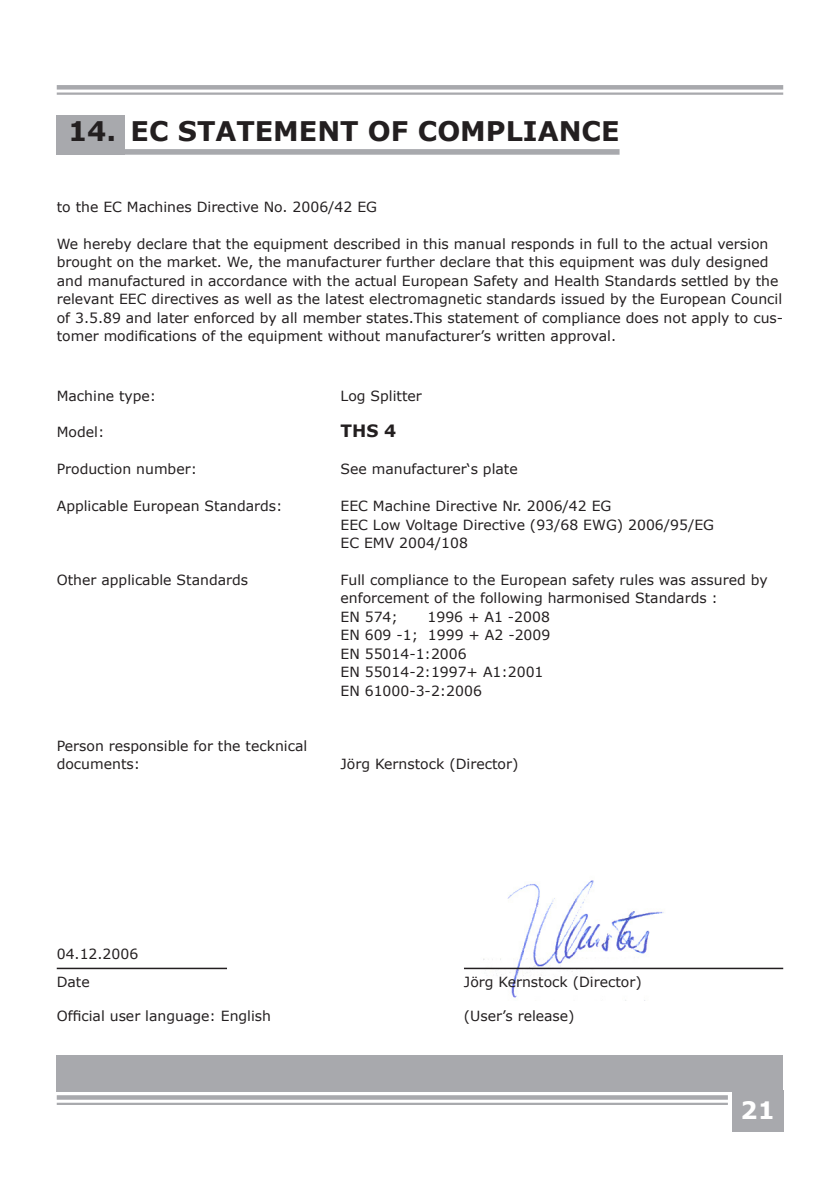
<style>
.page{position:relative;width:840px;height:1191px;background:#fff}
.page>*{position:absolute;margin:0;border:0;box-sizing:border-box;transform-origin:0 0}
.t1{font:700 27px "Verdana";color:#231f20}
.t2{font:700 24px "Verdana";color:#fff}
.t3{font:700 17px "Verdana";color:#231f20}
.t4{font:14px/18.4px "Verdana";color:#231f20}
</style>
<div class="page">
<div style="left:57px;top:1054px;width:725px;height:37px;background:#a8a9ad"></div>
<svg style="left:57px;top:1095px;width:670px;height:4px;background:#acadb1"></svg>
<hr style="left:57px;top:1102px;width:670px;height:3px;background:#a8a9ad">
<div style="left:57px;top:85px;width:725px;height:5px;background:#a8a9ad"></div>
<hr style="left:57px;top:92px;width:725px;height:3px;background:#a8a9ad">
<div style="left:731px;top:1090px;width:51px;height:41px;background:#a8a9ad"></div>
<img style="left:475px;top:880px;width:244px;height:118px">
<hr style="left:57px;top:967px;width:170px;height:2px;background:#231f20">
<hr style="left:463px;top:967px;width:319px;height:2px;background:#231f20">
<div style="left:57px;top:115px;width:68px;height:39px;background:#a8a9ad"></div>
<div style="left:68px;top:149px;width:551px;height:6px;background:#a8a9ad"></div>
<h1 class="t1" style="left:68px;top:112px;width:552px">14. EC STATEMENT OF COMPLIANCE</h1>
<p class="t4" style="left:57px;top:198px;width:322px">to the EC Machines Directive No. 2006/42 EG</p>
<p class="t4" style="left:57px;top:234px;width:727px">We hereby declare that the equipment described in this manual responds in full to the actual version brought on the market. We, the manufacturer further declare that this equipment was duly designed and manufactured in accordance with the actual European Safety and Health Standards settled by the relevant EEC directives as well as the latest electromagnetic standards issued by the European Council of 3.5.89 and later enforced by all member states.This statement of compliance does not apply to cus&shy;tomer modifications of the equipment without manufacturer’s written approval.</p>
<p class="t4" style="left:57px;top:386px;width:101px">Machine type:</p>
<p class="t4" style="left:340px;top:386px;width:83px">Log Splitter</p>
<p class="t4" style="left:57px;top:423px;width:49px">Model:</p>
<p class="t3" style="left:340px;top:419px;width:57px">THS 4</p>
<p class="t4" style="left:57px;top:460px;width:142px">Production number:</p>
<p class="t4" style="left:340px;top:460px;width:179px">See manufacturer‘s plate</p>
<p class="t4" style="left:57px;top:497px;width:227px">Applicable European Standards:</p>
<p class="t4" style="left:340px;top:497px;width:375px">EEC Machine Directive Nr. 2006/42 EG<br>EEC Low Voltage Directive (93/68 EWG) 2006/95/EG<br>EC EMV 2004/108</p>
<p class="t4" style="left:57px;top:570px;width:193px">Other applicable Standards</p>
<p class="t4" style="left:340px;top:570px;width:428px">Full compliance to the European safety rules was assured by enforcement of the following harmonised Standards :<br>EN 574;</p>
<p class="t4" style="left:340px;top:607px;width:211px;text-indent:87px">1996 + A1 -2008<br>EN 609 -1; 1999 + A2 -2009<br>EN 55014-1:2006<br>EN 55014-2:1997+ A1:2001<br>EN 61000-3-2:2006</p>
<p class="t4" style="left:57px;top:736px;width:252px">Person responsible for the tecknical documents:</p>
<p class="t4" style="left:340px;top:755px;width:179px">Jörg Kernstock (Director)</p>
<p class="t4" style="left:57px;top:944px;width:83px">04.12.2006</p>
<p class="t4" style="left:57px;top:972px;width:35px">Date</p>
<p class="t4" style="left:463px;top:972px;width:179px">Jörg Kernstock (Director)</p>
<p class="t4" style="left:57px;top:1006px;width:216px">Official user language: English</p>
<p class="t4" style="left:463px;top:1006px;width:112px">(User’s release)</p>
<h2 class="t2" style="left:740px;top:1092px;width:36px">21</h2>
</div>
